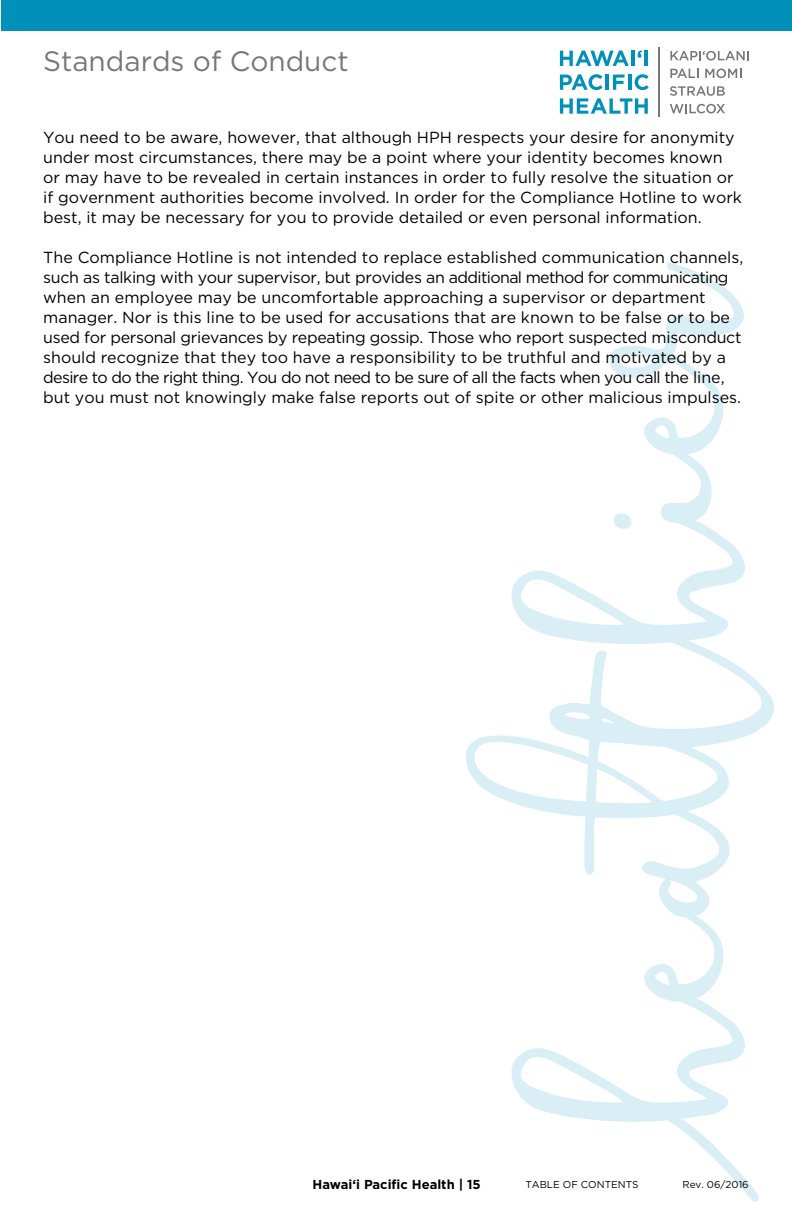
<style>
.page{position:relative;width:792px;height:1224px;background:#fff}
.page>*{position:absolute;margin:0;border:0;box-sizing:border-box;transform-origin:0 0}
.t1{font:28px "Gotham";color:#777679}
.t2{font:16px/20px "Gotham";color:#000}
.t3{font:700 13px "Gotham";color:#000}
.t4{font:10px "Gotham";color:#000}
</style>
<div class="page">
<svg style="left:466px;top:262px;width:308px;height:940px"></svg>
<svg style="left:614px;top:513px;width:17px;height:16px"></svg>
<svg style="left:670px;top:51px;width:79px;height:9px"></svg>
<svg style="left:670px;top:69px;width:29px;height:9px"></svg>
<svg style="left:705px;top:69px;width:36px;height:9px"></svg>
<svg style="left:670px;top:86px;width:55px;height:10px"></svg>
<svg style="left:670px;top:104px;width:55px;height:9px"></svg>
<svg style="left:560px;top:51px;width:69px;height:15px"></svg>
<hr style="left:631px;top:51px;width:4px;height:15px;background:#0090ba">
<svg style="left:638px;top:51px;width:4px;height:7px"></svg>
<hr style="left:645px;top:51px;width:3px;height:15px;background:#0090ba">
<svg style="left:560px;top:74px;width:43px;height:16px"></svg>
<hr style="left:606px;top:75px;width:3px;height:15px;background:#0090ba">
<svg style="left:613px;top:75px;width:12px;height:15px"></svg>
<hr style="left:628px;top:75px;width:3px;height:15px;background:#0090ba">
<svg style="left:635px;top:74px;width:14px;height:16px"></svg>
<svg style="left:560px;top:98px;width:88px;height:16px"></svg>
<hr style="left:659px;top:48px;width:1px;height:69px;background:#777679">
<div style="left:1px;top:0;width:791px;height:31px;background:#0090ba"></div>
<h1 class="t1" style="left:43px;top:46px;width:307px">Standards of Conduct</h1>
<p class="t2" style="left:43px;top:127px;width:700px">You need to be aware, however, that although HPH respects your desire for anonymity under most circumstances, there may be a point where your identity becomes known or may have to be revealed in certain instances in order to fully resolve the situation or if government authorities become involved. In order for the Compliance Hotline to work best, it may be necessary for you to provide detailed or even personal information.</p>
<p class="t2" style="left:43px;top:247px;width:702px">The Compliance Hotline is not intended to replace established communication channels, such as talking with your supervisor, but provides an additional method for communicating when an employee may be uncomfortable approaching a supervisor or department manager. Nor is this line to be used for accusations that are known to be false or to be used for personal grievances by repeating gossip. Those who report suspected misconduct should recognize that they too have a responsibility to be truthful and motivated by a desire to do the right thing. You do not need to be sure of all the facts when you call the line, but you must not knowingly make false reports out of spite or other malicious impulses.</p>
<p class="t3" style="left:313px;top:1177px;width:170px">Hawai‘i Pacific Health | 15</p>
<p class="t4" style="left:682px;top:1179px;width:68px">Rev. 06/2016</p>
<p class="t4" style="left:525px;top:1179px;width:115px">TABLE OF CONTENTS</p>
</div>
